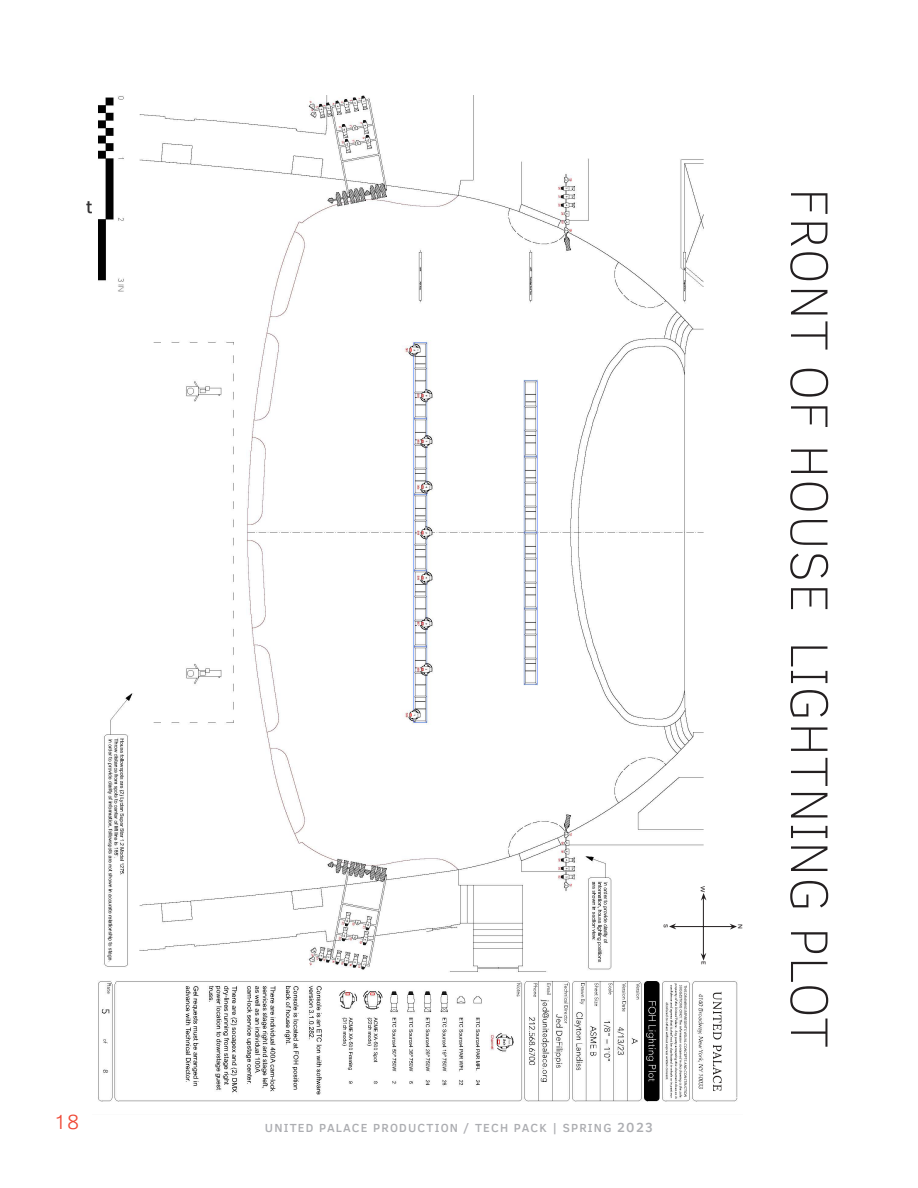
<style>
.page{position:relative;width:918px;height:1188px;background:#fff}
.page>*{position:absolute;margin:0;border:0;box-sizing:border-box;transform-origin:0 0}
.diagram_title{font:100 54px "Clear Sans";color:#231f20}
.t1{font:300 21px "Clear Sans";color:#ef4835}
.t2{font:500 12px "Clear Sans";letter-spacing:.1em;color:#acadb1}
.t3{font:6px "Circular Std";color:#231f20;scale:1.07 1}
.s1{font-size:13.5px}
</style>
<div class="page">
<img style="left:98px;top:95px;width:640px;height:1007px">
<hr style="left:674px;top:926px;width:59px;height:1px;background:#231f20">
<hr style="left:703px;top:896px;width:1px;height:61px;background:#231f20">
<svg style="left:730px;top:924px;width:7px;height:6px"></svg>
<svg style="left:669px;top:923px;width:7px;height:6px"></svg>
<svg style="left:701px;top:953px;width:5px;height:8px"></svg>
<svg style="left:701px;top:893px;width:5px;height:8px"></svg>
<h2 class="t1" style="left:54px;top:1108px;width:27px">18</h2>
<p class="t3" style="left:707px;top:886px;width:7px;rotate:90deg">W</p>
<p class="t3" style="left:670px;top:924px;width:5px;rotate:90deg">S</p>
<p class="t3" style="left:744px;top:924px;width:6px;rotate:90deg">N</p>
<p class="t3" style="left:707px;top:961px;width:5px;rotate:90deg">E</p>
<p class="t2" style="left:265px;top:1119px;width:390px">UNITED PALACE PRODUCTION / TECH PACK | SPRING <span class="s1">2023</span></p>
<p class="diagram_title" style="left:845px;top:188px;width:862px;rotate:90deg">FRONT OF HOUSE LIGHTNING PLOT</p>
</div>
